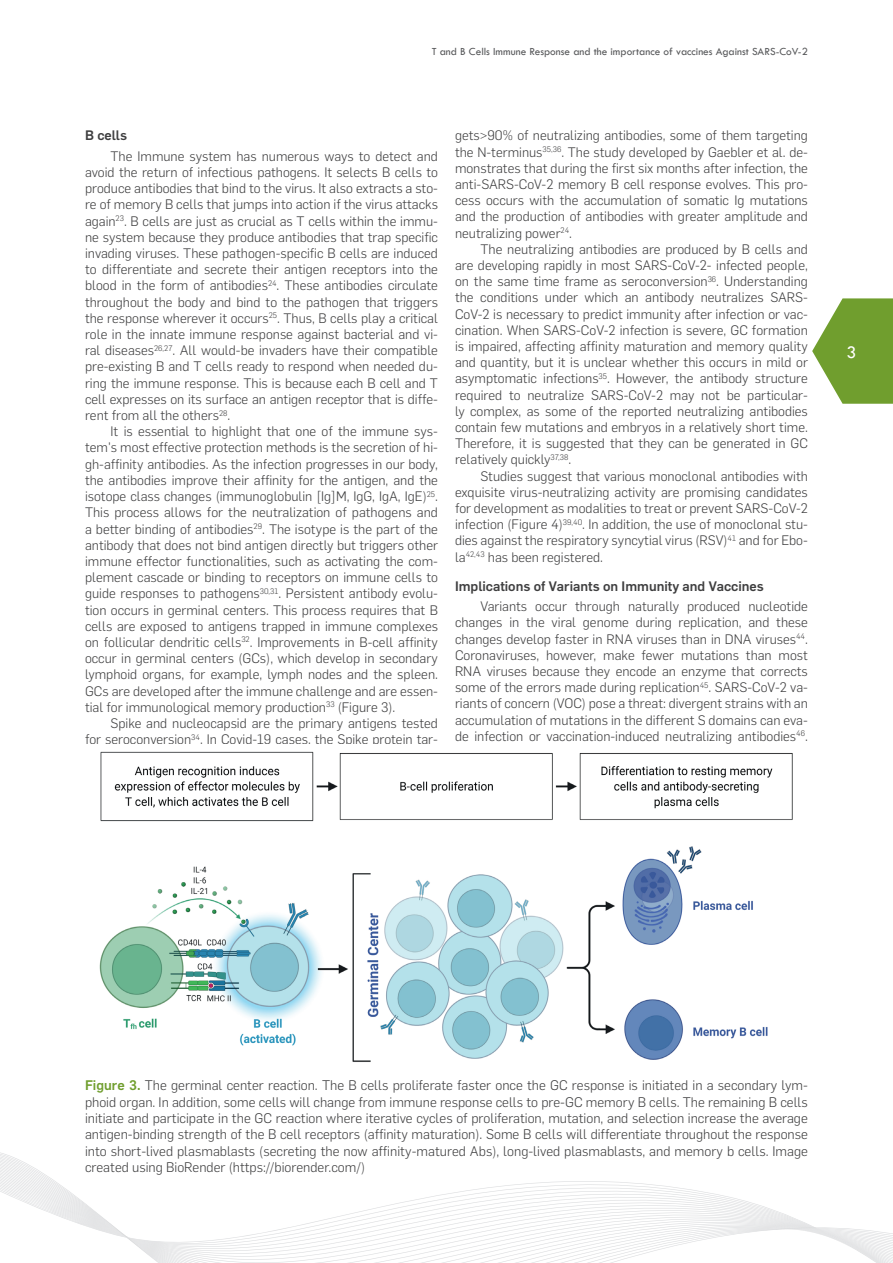
<style>
.page{position:relative;width:893px;height:1263px;background:#fff}
.page>*{position:absolute;margin:0;border:0;box-sizing:border-box;transform-origin:0 0}
.t1{font:18px "Tw Cen";color:#fff}
.t2{font:300 13.65px/16.4px "Flama";color:#3e3e3f;text-align:justify}
.t3{font:300 13.5px/16.2px "Flama";color:#3e3e3f;text-align:justify}
.t4{font:500 13.5px "Flama";color:#3e3e3f}
.t5{font:11.25px "Tw Cen";color:#57585a}
.s1{font-weight:500;color:#709e2e}
</style>
<div class="page">
<svg style="left:812px;top:298px;width:81px;height:106px"></svg>
<svg style="left:0;top:1167px;width:893px;height:96px"></svg>
<img style="left:99px;top:751px;width:694px;height:311px">
<p class="t5" style="left:432px;top:45px;width:378px">T and B Cells Immune Response and the importance of vaccines Against SARS-CoV-2</p>
<p class="t4" style="left:85px;top:126px;width:44px">B cells</p>
<p class="t3" style="left:85px;top:147px;width:354px;text-indent:26px">The Immune system has numerous ways to detect and avoid the return of infectious pathogens. It selects B cells to produce antibodies that bind to the virus. It also extracts a sto&shy;re of memory B cells that jumps into action if the virus attacks again<sup>23</sup>. B cells are just as crucial as T cells within the immu&shy;ne system because they produce antibodies that trap specific invading viruses. These pathogen-specific B cells are induced to differentiate and secrete their antigen receptors into the blood in the form of antibodies<sup>24</sup>. These antibodies circulate throughout the body and bind to the pathogen that triggers the response wherever it occurs<sup>25</sup>. Thus, B cells play a critical role in the innate immune response against bacterial and vi&shy;ral diseases<sup>26,27</sup>. All would-be invaders have their compatible pre-existing B and T cells ready to respond when needed du&shy;ring the immune response. This is because each B cell and T cell expresses on its surface an antigen receptor that is diffe&shy;rent from all the others<sup>28</sup>.</p>
<p class="t3" style="left:85px;top:423px;width:354px;text-indent:26px">It is essential to highlight that one of the immune sys&shy;tem's most effective protection methods is the secretion of hi&shy;gh-affinity antibodies. As the infection progresses in our body, the antibodies improve their affinity for the antigen, and the isotope class changes (immunoglobulin [Ig]M, IgG, IgA, IgE)<sup>25</sup>.<br>This process allows for the neutralization of pathogens and a better binding of antibodies<sup>29</sup>. The isotype is the part of the antibody that does not bind antigen directly but triggers other immune effector functionalities, such as activating the com&shy;plement cascade or binding to receptors on immune cells to guide responses to pathogens<sup>30,31</sup>. Persistent antibody evolu&shy;tion occurs in germinal centers. This process requires that B cells are exposed to antigens trapped in immune complexes on follicular dendritic cells<sup>32</sup>. Improvements in B-cell affinity occur in germinal centers (GCs), which develop in secondary lymphoid organs, for example, lymph nodes and the spleen.<br>GCs are developed after the immune challenge and are essen&shy;tial for immunological memory production<sup>33</sup> (Figure 3).</p>
<p class="t3" style="left:85px;top:714px;width:354px;text-align:right">Spike and nucleocapsid are the primary antigens tested<br>for seroconversion<sup>34</sup>. In Covid-19 cases, the Spike protein tar-</p>
<p class="t3" style="left:455px;top:127px;width:354px">gets&gt;90% of neutralizing antibodies, some of them targeting the N-terminus<sup>35,36</sup>. The study developed by Gaebler et al. de&shy;monstrates that during the first six months after infection, the anti-SARS-CoV-2 memory B cell response evolves. This pro&shy;cess occurs with the accumulation of somatic Ig mutations and the production of antibodies with greater amplitude and neutralizing power<sup>24</sup>.</p>
<p class="t3" style="left:455px;top:240px;width:354px;text-indent:26px">The neutralizing antibodies are produced by B cells and are developing rapidly in most SARS-CoV-2- infected people, on the same time frame as seroconversion<sup>36</sup>. Understanding the conditions under which an antibody neutralizes SARS-CoV-2 is necessary to predict immunity after infection or vac&shy;cination. When SARS-CoV-2 infection is severe, GC formation is impaired, affecting affinity maturation and memory quality and quantity, but it is unclear whether this occurs in mild or asymptomatic infections<sup>35</sup>. However, the antibody structure required to neutralize SARS-CoV-2 may not be particular&shy;ly complex, as some of the reported neutralizing antibodies contain few mutations and embryos in a relatively short time.<br>Therefore, it is suggested that they can be generated in GC relatively quickly<sup>37,38</sup>.</p>
<p class="t3" style="left:455px;top:467px;width:354px;text-indent:26px">Studies suggest that various monoclonal antibodies with exquisite virus-neutralizing activity are promising candidates for development as modalities to treat or prevent SARS-CoV-2 infection (Figure 4)<sup>39,40</sup>. In addition, the use of monoclonal stu&shy;dies against the respiratory syncytial virus (RSV)<sup>41</sup> and for Ebo&shy;la<sup>42,43</sup> has been registered.</p>
<p class="t4" style="left:455px;top:576px;width:310px">Implications of Variants on Immunity and Vaccines</p>
<p class="t3" style="left:455px;top:597px;width:354px;text-indent:26px">Variants occur through naturally produced nucleotide changes in the viral genome during replication, and these changes develop faster in RNA viruses than in DNA viruses<sup>44</sup>.<br>Coronaviruses, however, make fewer mutations than most RNA viruses because they encode an enzyme that corrects some of the errors made during replication<sup>45</sup>. SARS-CoV-2 va&shy;riants of concern (VOC) pose a threat: divergent strains with an accumulation of mutations in the different S domains can eva&shy;de infection or vaccination-induced neutralizing antibodies<sup>46</sup>.</p>
<h1 class="t1" style="left:846px;top:341px;width:11px">3</h1>
<p class="t2" style="left:85px;top:1076px;width:724px"><span class="s1">Figure 3.</span> The germinal center reaction. The B cells proliferate faster once the GC response is initiated in a secondary lym&shy;phoid organ. In addition, some cells will change from immune response cells to pre-GC memory B cells. The remaining B cells initiate and participate in the GC reaction where iterative cycles of proliferation, mutation, and selection increase the average antigen-binding strength of the B cell receptors (affinity maturation). Some B cells will differentiate throughout the response into short-lived plasmablasts (secreting the now affinity-matured Abs), long-lived plasmablasts, and memory b cells. Image created using BioRender (https://biorender.com/)</p>
</div>
